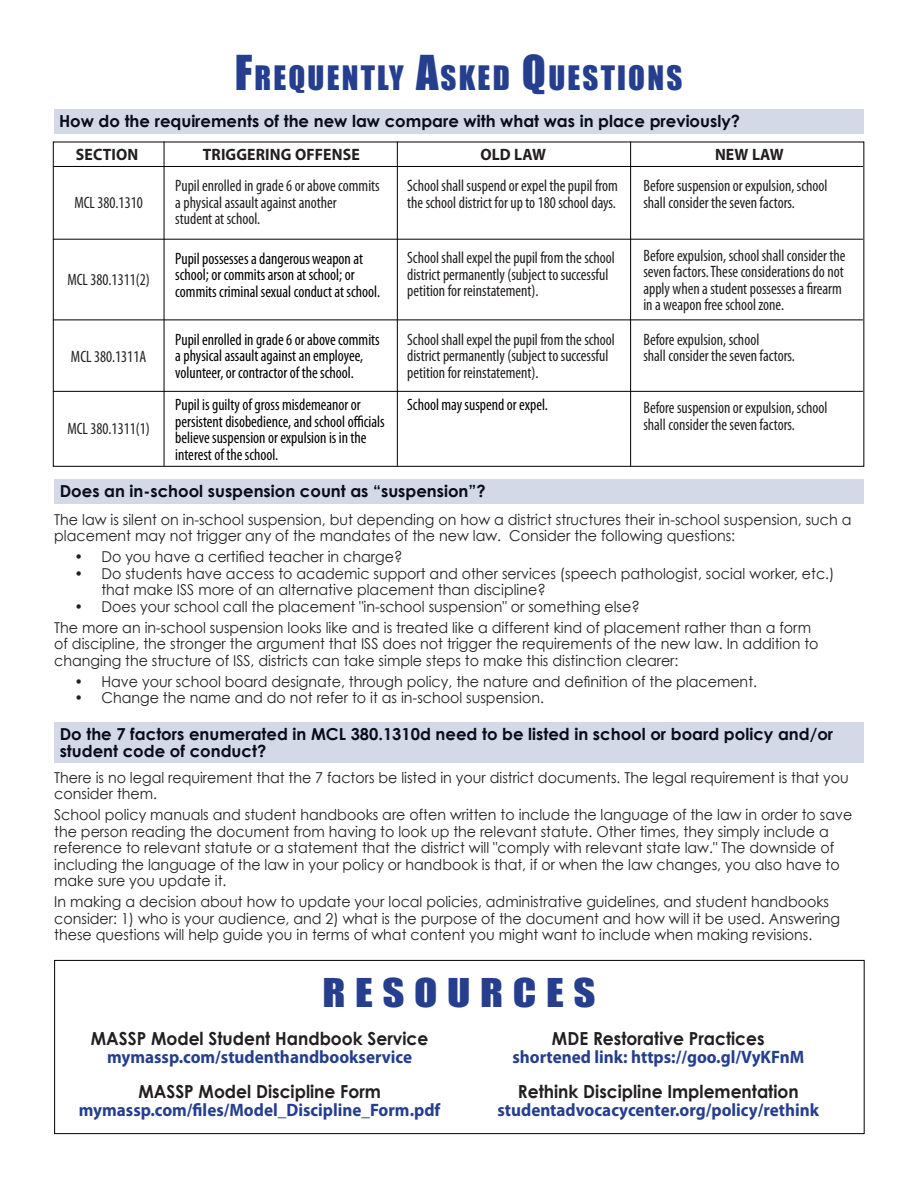
<style>
.page{position:relative;width:918px;height:1188px;background:#fff}
.page>*{position:absolute;margin:0;border:0;box-sizing:border-box;transform-origin:0 0}
.t1{font:36.45px "Impact";letter-spacing:.225em;color:#253f8e;scale:1.17 1}
.t2{font:30.9px "Impact";letter-spacing:.07em;color:#253f8e}
.t3{font:700 18px/18px "Myriad Pro";color:#253f8e;text-align:center;scale:.95 1}
.t4{font:condensed 16.5px/16.5px "Myriad Pro";color:#231f20;scale:.95 1}
.t5{font:condensed 16.5px/16.5px "Myriad Pro";color:#000;scale:.95 1}
.t6{font:700 16.5px/16.5px "Century Gothic";color:#000}
.t7{font:700 16.5px "Myriad Pro";letter-spacing:.01em;color:#231f20;scale:.95 1}
.t8{font:15px/16.5px "Century Gothic";color:#231f20;scale:.95 1}
.s1{font-size:44.25px}
.s2{font-family:"Century Gothic";color:#231f20}
</style>
<div class="page">
<div style="left:54px;top:109px;width:810px;height:25px;background:#d4d9e8"></div>
<hr style="left:164px;top:142px;width:1px;height:324px;background:#000">
<hr style="left:53px;top:166px;width:810px;height:1px;background:#000">
<hr style="left:53px;top:239px;width:810px;height:1px;background:#000">
<hr style="left:53px;top:320px;width:810px;height:1px;background:#000">
<hr style="left:53px;top:391px;width:810px;height:1px;background:#000">
<hr style="left:397px;top:142px;width:1px;height:324px;background:#000">
<hr style="left:630px;top:142px;width:1px;height:324px;background:#000">
<div style="left:54px;top:479px;width:810px;height:25px;background:#d4d9e8"></div>
<div style="left:54px;top:722px;width:810px;height:41px;background:#d4d9e8"></div>
<div style="left:54px;top:960px;width:811px;height:174px;border:1px solid #000"></div>
<p class="t2" style="left:235px;top:54px;width:449px"><span class="s1">F</span>REQUENTLY <span class="s1">A</span>SKED <span class="s1">Q</span>UESTIONS</p>
<p class="t6" style="left:59px;top:113px;width:683px">How do the requirements of the new law compare with what was in place previously?</p>
<p class="t7" style="left:76px;top:144px;width:67px">SECTION</p>
<p class="t7" style="left:203px;top:144px;width:167px">TRIGGERING OFFENSE</p>
<p class="t7" style="left:480px;top:144px;width:71px">OLD LAW</p>
<p class="t7" style="left:715px;top:144px;width:74px">NEW LAW</p>
<p class="t4" style="left:74px;top:194px;width:73px">MCL 380.1310</p>
<p class="t4" style="left:67px;top:272px;width:88px">MCL 380.1311(2)</p>
<p class="t4" style="left:71px;top:348px;width:81px">MCL 380.1311A</p>
<p class="t4" style="left:67px;top:420px;width:88px">MCL 380.1311(1)</p>
<p class="t4" style="left:407px;top:177px;width:223px">School shall suspend or expel the pupil from the school district for up to 180 school days.</p>
<p class="t4" style="left:175px;top:177px;width:217px">Pupil enrolled in grade 6 or above commits a physical assault against another</p>
<p class="t4" style="left:175px;top:210px;width:91px">student at school.</p>
<p class="t5" style="left:175px;top:250px;width:199px">Pupil possesses a dangerous weapon at school; or commits arson at school; or</p>
<p class="t5" style="left:175px;top:283px;width:217px">commits criminal sexual conduct at school.</p>
<p class="t5" style="left:175px;top:331px;width:217px">Pupil enrolled in grade 6 or above commits a physical assault against an employee,</p>
<p class="t5" style="left:175px;top:364px;width:189px">volunteer, or contractor of the school.</p>
<p class="t5" style="left:175px;top:396px;width:222px">Pupil is guilty of gross misdemeanor or persistent disobedience, and school officials believe suspension or expulsion is in the interest of the school.</p>
<p class="t5" style="left:407px;top:396px;width:150px">School may suspend or expel.</p>
<p class="t4" style="left:407px;top:249px;width:220px">School shall expel the pupil from the school district permanently (subject to successful petition for reinstatement).</p>
<p class="t4" style="left:407px;top:331px;width:220px">School shall expel the pupil from the school district permanently (subject to successful petition for reinstatement).</p>
<p class="t6" style="left:60px;top:483px;width:428px">Does an in-school suspension count as “suspension”?</p>
<p class="t4" style="left:643px;top:177px;width:195px">Before suspension or expulsion, school</p>
<p class="t4" style="left:643px;top:194px;width:161px">shall consider the seven factors.</p>
<p class="t4" style="left:643px;top:247px;width:214px">Before expulsion, school shall consider the seven factors. These considerations do not apply when a student possesses a firearm in a weapon free school zone.</p>
<p class="t4" style="left:643px;top:331px;width:124px">Before expulsion, school</p>
<p class="t4" style="left:643px;top:347px;width:161px">shall consider the seven factors.</p>
<p class="t4" style="left:643px;top:399px;width:195px">Before suspension or expulsion, school</p>
<p class="t4" style="left:643px;top:416px;width:161px">shall consider the seven factors.</p>
<p class="t8" style="left:54px;top:511px;width:841px">The law is silent on in-school suspension, but depending on how a district structures their in-school suspension, such a placement may not trigger any of the mandates of the new law. Consider the following questions:</p>
<p class="t8" style="left:74px;top:548px;width:347px">• Do you have a certified teacher in charge?</p>
<p class="t8" style="left:101px;top:565px;width:773px;text-indent:-27px">• Do students have access to academic support and other services (speech pathologist, social worker, etc.) that make ISS more of an alternative placement than discipline?</p>
<p class="t8" style="left:74px;top:598px;width:597px">• Does your school call the placement "in-school suspension" or something else?</p>
<p class="t8" style="left:54px;top:619px;width:806px">The more an in-school suspension looks like and is treated like a different kind of placement rather than a form of discipline, the stronger the argument that ISS does not trigger the requirements of the new law. In addition to changing the structure of ISS, districts can take simple steps to make this distinction clearer:</p>
<p class="t8" style="left:74px;top:673px;width:720px">• Have your school board designate, through policy, the nature and definition of the placement.</p>
<p class="t8" style="left:74px;top:689px;width:496px">• Change the name and do not refer to it as in-school suspension.</p>
<p class="t6" style="left:60px;top:726px;width:775px">Do the 7 factors enumerated in MCL 380.1310d need to be listed in school or board policy and/or student code of conduct?</p>
<p class="t8" style="left:54px;top:769px;width:838px">There is no legal requirement that the 7 factors be listed in your district documents. The legal requirement is that you consider them.</p>
<p class="t8" style="left:54px;top:806px;width:842px">School policy manuals and student handbooks are often written to include the language of the law in order to save the person reading the document from having to look up the relevant statute. Other times, they simply include a reference to relevant statute or a statement that the district will "comply with relevant state law." The downside of including the language of the law in your policy or handbook is that, if or when the law changes, you also have to make sure you update it.</p>
<p class="t8" style="left:54px;top:893px;width:829px">In making a decision about how to update your local policies, administrative guidelines, and student handbooks consider: 1) who is your audience, and 2) what is the purpose of the document and how will it be used. Answering these questions will help guide you in terms of what content you might want to include when making revisions.</p>
<p class="t1" style="left:322px;top:964px;width:235px">RESOURCES</p>
<p class="t3" style="left:91px;top:1029px;width:357px"><span class="s2">MASSP Model Student Handbook Service </span>mymassp.com/studenthandbookservice</p>
<p class="t3" style="left:79px;top:1082px;width:382px"><span class="s2">MASSP Model Discipline Form </span>mymassp.com/files/Model_Discipline_Form.pdf</p>
<p class="t3" style="left:512px;top:1029px;width:309px"><span class="s2">MDE Restorative Practices </span>shortened link: https://goo.gl/VyKFnM</p>
<p class="t3" style="left:498px;top:1082px;width:340px"><span class="s2">Rethink Discipline Implementation </span>studentadvocacycenter.org/policy/rethink</p>
</div>
